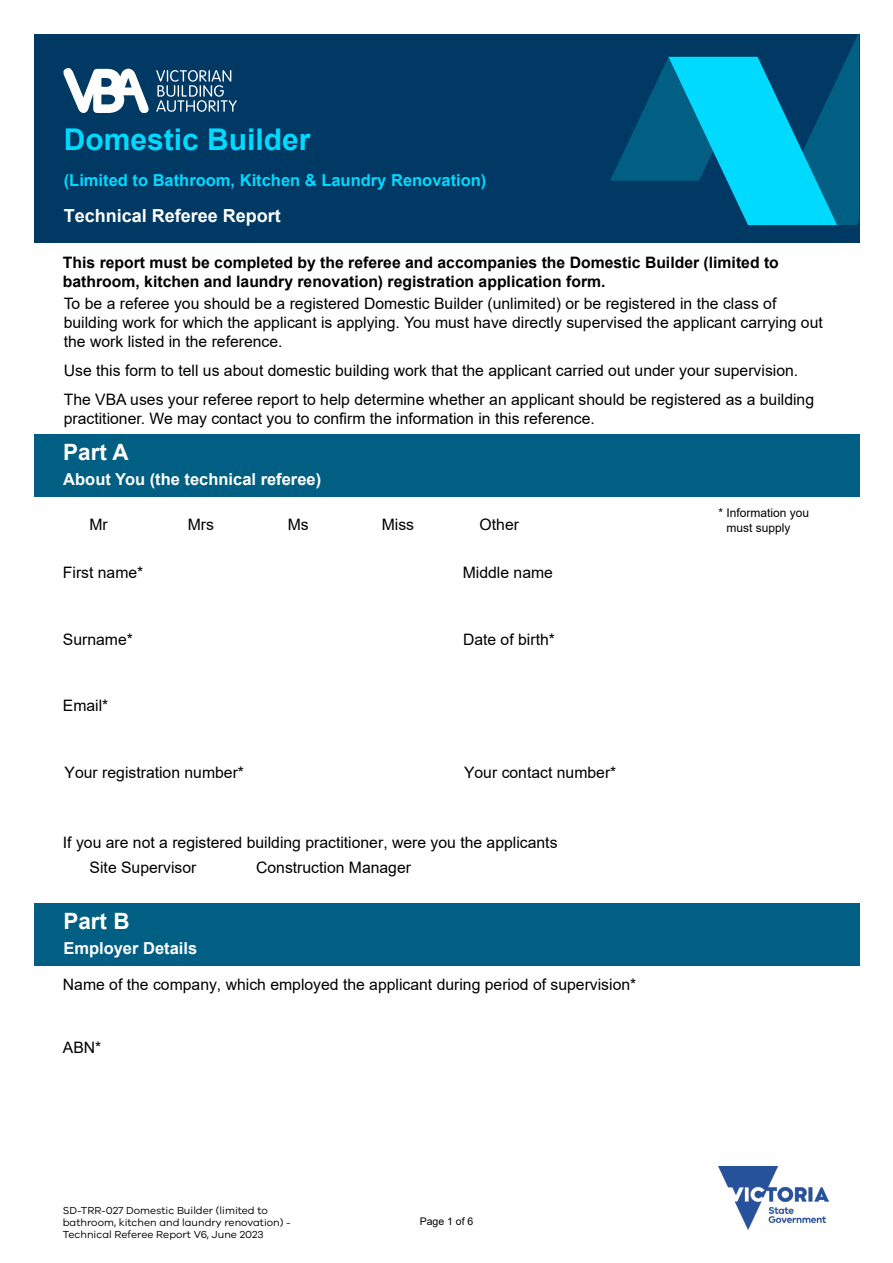
<style>
.page{position:relative;width:893px;height:1263px;background:#fff}
.page>*{position:absolute;margin:0;border:0;box-sizing:border-box;transform-origin:0 0}
.t1{font:700 30px "Arial";color:#00daff}
.t2{font:700 22.5px "Arial";color:#fff}
.t3{font:700 18px "Arial";color:#fff}
.t4{font:700 16.5px "Arial";color:#00daff}
.t5{font:700 16.5px "Arial";color:#fff}
.t6{font:15.75px/18.8px "Arial";color:#000}
.t7{font:700 15.75px/18.8px "Arial";color:#000}
.t8{font:12px/14.4px "Arial";color:#000}
.t9{font:10.5px/12px "VIC";color:#000}
.t10{font:10.5px "Arial";color:#000}
</style>
<div class="page">
<div style="left:34px;top:34px;width:825px;height:208px;background:#003963"></div>
<svg style="left:610px;top:34px;width:249px;height:191px"></svg>
<svg style="left:156px;top:70px;width:81px;height:42px"></svg>
<svg style="left:63px;top:68px;width:86px;height:45px"></svg>
<img style="left:719px;top:1166px;width:109px;height:63px">
<div style="left:34px;top:434px;width:825px;height:63px;background:#005f83"></div>
<div style="left:34px;top:903px;width:825px;height:63px;background:#005f83"></div>
<h1 class="t1" style="left:64px;top:118px;width:248px">Domestic Builder</h1>
<p class="t4" style="left:64px;top:168px;width:424px">(Limited to Bathroom, Kitchen &amp; Laundry Renovation)</p>
<p class="t3" style="left:64px;top:203px;width:219px">Technical Referee Report</p>
<p class="t7" style="left:63px;top:253px;width:717px">This report must be completed by the referee and accompanies the Domestic Builder (limited to bathroom, kitchen and laundry renovation) registration application form.</p>
<p class="t6" style="left:64px;top:294px;width:761px">To be a referee you should be a registered Domestic Builder (unlimited) or be registered in the class of building work for which the applicant is applying. You must have directly supervised the applicant carrying out the work listed in the reference.</p>
<p class="t6" style="left:64px;top:356px;width:752px;line-height:29.4px">Use this form to tell us about domestic building work that the applicant carried out under your supervision.<br>The VBA uses your referee report to help determine whether an applicant should be registered as a building</p>
<p class="t6" style="left:64px;top:409px;width:533px">practitioner. We may contact you to confirm the information in this reference.</p>
<h2 class="t2" style="left:63px;top:436px;width:67px">Part A</h2>
<p class="t5" style="left:63px;top:468px;width:259px">About You (the technical referee)</p>
<p class="t6" style="left:89px;top:515px;width:20px">Mr</p>
<p class="t6" style="left:188px;top:515px;width:28px">Mrs</p>
<p class="t6" style="left:288px;top:515px;width:22px">Ms</p>
<p class="t6" style="left:382px;top:515px;width:34px">Miss</p>
<p class="t6" style="left:480px;top:515px;width:41px">Other</p>
<p class="t8" style="left:727px;top:506px;width:84px;text-indent:-8px">* Information you must supply</p>
<p class="t6" style="left:63px;top:563px;width:82px">First name*</p>
<p class="t6" style="left:463px;top:563px;width:92px">Middle name</p>
<p class="t6" style="left:63px;top:630px;width:72px">Surname*</p>
<p class="t6" style="left:463px;top:630px;width:93px">Date of birth*</p>
<p class="t6" style="left:63px;top:696px;width:47px">Email*</p>
<p class="t6" style="left:65px;top:763px;width:181px">Your registration number*</p>
<p class="t6" style="left:464px;top:763px;width:154px">Your contact number*</p>
<p class="t6" style="left:90px;top:830px;width:469px;line-height:24.8px;text-indent:-27px">If you are not a registered building practitioner, were you the applicants<br>Site Supervisor</p>
<p class="t6" style="left:256px;top:858px;width:156px">Construction Manager</p>
<h2 class="t2" style="left:63px;top:905px;width:68px">Part B</h2>
<p class="t5" style="left:63px;top:937px;width:135px">Employer Details</p>
<p class="t6" style="left:63px;top:975px;width:575px">Name of the company, which employed the applicant during period of supervision*</p>
<p class="t6" style="left:63px;top:1038px;width:40px">ABN*</p>
<p class="t9" style="left:63px;top:1204px;width:229px">SD-TRR-027 Domestic Builder (limited to bathroom, kitchen and laundry renovation) -<br>Technical Referee Report V6, June 2023</p>
<p class="t10" style="left:420px;top:1214px;width:55px">Page 1 of 6</p>
</div>
